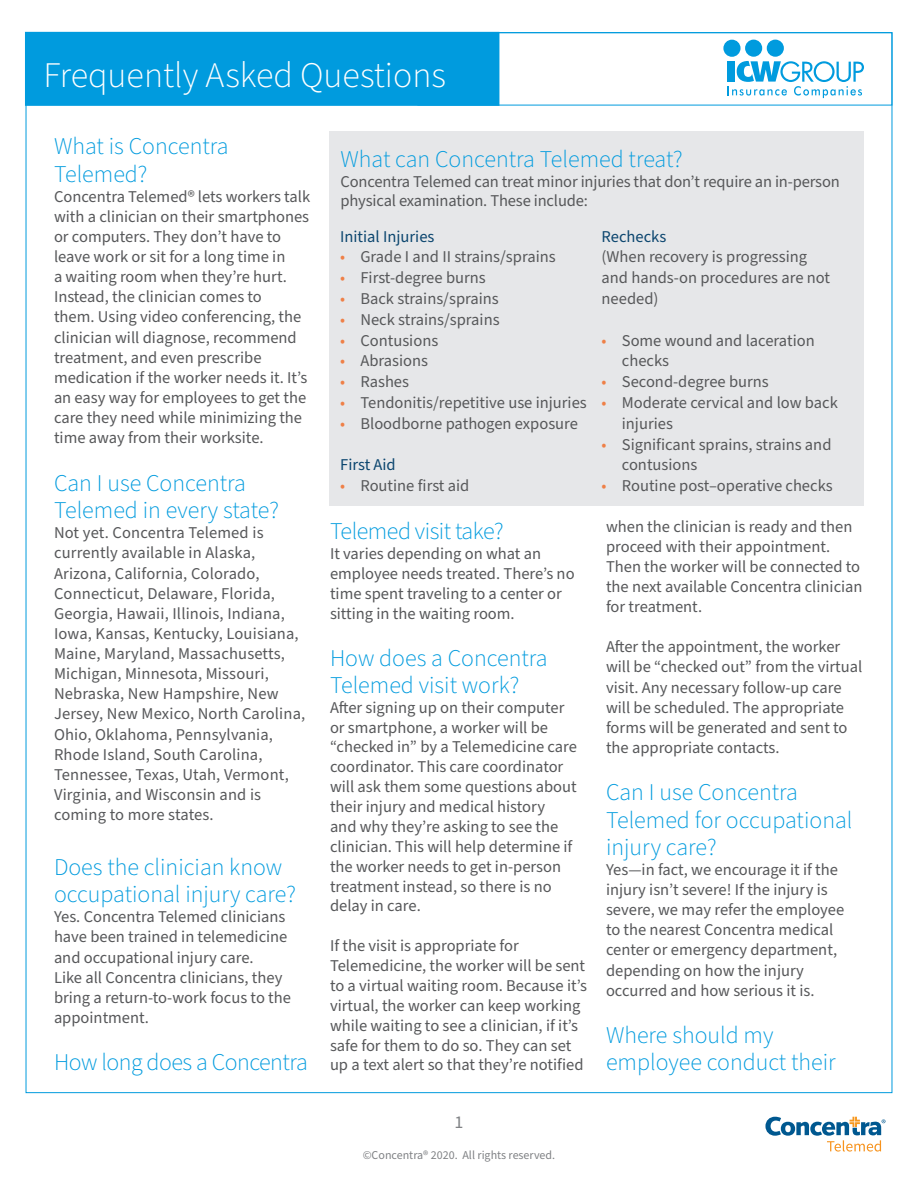
<style>
.page{position:relative;width:918px;height:1188px;background:#fff}
.page>*{position:absolute;margin:0;border:0;box-sizing:border-box;transform-origin:0 0}
.t1{font:300 36px "Source Sans Pro";color:#fff}
.BV_digest_head{font:300 24px/27.3px "Source Sans Pro";color:#009bde}
.BV_digest_head-2{font:300 24px "Source Sans Pro";letter-spacing:-.02em;color:#009bde}
.t2{font:18px "Source Sans Pro";color:#808285}
.BV_Body_copy{font:16.5px/20.1px "Source Sans Pro";color:#57585a}
.t3{font:16.5px "Source Sans Pro";color:#0c466f}
.t4{font:12px "Source Sans Pro";color:#808285}
.s1{color:#ef8047}
</style>
<div class="page">
<div style="left:330px;top:131px;width:534px;height:374px;background:#e6e7e9"></div>
<div style="left:25px;top:32px;width:474px;height:74px;background:#009bde;border:2px solid #009bde"></div>
<div style="left:767px;top:40px;width:17px;height:17px;background:#009bde;border-radius:50%"></div>
<div style="left:745px;top:40px;width:17px;height:17px;background:#009bde;border-radius:50%"></div>
<div style="left:723px;top:40px;width:18px;height:17px;background:#009bde;border-radius:50%"></div>
<svg style="left:728px;top:61px;width:136px;height:37px"></svg>
<svg style="left:765px;top:1117px;width:120px;height:35px"></svg>
<p class="t1" style="left:43px;top:51px;width:404px">Frequently Asked Questions</p>
<p class="BV_digest_head" style="left:54px;top:133px;width:176px">What is Concentra<br>Telemed?</p>
<p class="BV_Body_copy" style="left:54px;top:187px;width:258px">Concentra Telemed® lets workers talk with a clinician on their smartphones or computers. They don’t have to leave work or sit for a long time in<br>a waiting room when they’re hurt.<br>Instead, the clinician comes to<br>them. Using video conferencing, the clinician will diagnose, recommend treatment, and even prescribe medication if the worker needs it. It’s an easy way for employees to get the care they need while minimizing the time away from their worksite.</p>
<p class="BV_digest_head" style="left:54px;top:470px;width:227px">Can I use Concentra<br>Telemed in every state?</p>
<p class="BV_Body_copy" style="left:54px;top:523px;width:253px">Not yet. Concentra Telemed is currently available in Alaska,<br>Arizona, California, Colorado,<br>Connecticut, Delaware, Florida,<br>Georgia, Hawaii, Illinois, Indiana,<br>Iowa, Kansas, Kentucky, Louisiana,<br>Maine, Maryland, Massachusetts,<br>Michigan, Minnesota, Missouri,<br>Nebraska, New Hampshire, New<br>Jersey, New Mexico, North Carolina,<br>Ohio, Oklahoma, Pennsylvania,<br>Rhode Island, South Carolina,<br>Tennessee, Texas, Utah, Vermont,<br>Virginia, and Wisconsin and is coming to more states.</p>
<p class="BV_digest_head" style="left:54px;top:854px;width:244px">Does the clinician know occupational injury care?</p>
<p class="BV_Body_copy" style="left:54px;top:907px;width:239px">Yes. Concentra Telemed clinicians have been trained in telemedicine and occupational injury care.<br>Like all Concentra clinicians, they bring a return-to-work focus to the appointment.</p>
<p class="BV_digest_head-2" style="left:54px;top:1046px;width:255px">How long does a Concentra</p>
<p class="BV_digest_head" style="left:341px;top:146px;width:344px">What can Concentra Telemed treat?</p>
<p class="BV_Body_copy" style="left:341px;top:172px;width:501px">Concentra Telemed can treat minor injuries that don’t require an in-person physical examination. These include:</p>
<p class="t3" style="left:340px;top:225px;width:96px">Initial Injuries</p>
<p class="BV_Body_copy" style="left:340px;top:247px;width:217px"><span class="s1">•</span> Grade I and II strains/sprains</p>
<p class="BV_Body_copy" style="left:340px;top:268px;width:147px"><span class="s1">•</span> First-degree burns</p>
<p class="BV_Body_copy" style="left:340px;top:289px;width:160px"><span class="s1">•</span> Back strains/sprains</p>
<p class="BV_Body_copy" style="left:340px;top:310px;width:161px"><span class="s1">•</span> Neck strains/sprains</p>
<p class="BV_Body_copy" style="left:340px;top:331px;width:100px"><span class="s1">•</span> Contusions</p>
<p class="BV_Body_copy" style="left:340px;top:351px;width:89px"><span class="s1">•</span> Abrasions</p>
<p class="BV_Body_copy" style="left:340px;top:372px;width:70px"><span class="s1">•</span> Rashes</p>
<p class="BV_Body_copy" style="left:340px;top:393px;width:248px"><span class="s1">•</span> Tendonitis/repetitive use injuries</p>
<p class="BV_Body_copy" style="left:340px;top:414px;width:239px"><span class="s1">•</span> Bloodborne pathogen exposure</p>
<p class="t3" style="left:340px;top:454px;width:57px">First Aid</p>
<p class="BV_Body_copy" style="left:340px;top:476px;width:131px"><span class="s1">•</span> Routine first aid</p>
<p class="t3" style="left:602px;top:225px;width:66px">Rechecks</p>
<p class="BV_Body_copy" style="left:602px;top:247px;width:230px;line-height:20.9px">(When recovery is progressing and hands-on procedures are not needed)</p>
<p class="BV_Body_copy" style="left:622px;top:330px;width:194px;line-height:20.9px;text-indent:-20px"><span class="s1">•</span> Some wound and laceration checks</p>
<p class="BV_Body_copy" style="left:602px;top:372px;width:169px"><span class="s1">•</span> Second-degree burns</p>
<p class="BV_Body_copy" style="left:622px;top:393px;width:217px;line-height:20.9px;text-indent:-20px"><span class="s1">•</span> Moderate cervical and low back injuries</p>
<p class="BV_Body_copy" style="left:622px;top:434px;width:211px;line-height:20.9px;text-indent:-20px"><span class="s1">•</span> Significant sprains, strains and contusions</p>
<p class="BV_Body_copy" style="left:602px;top:476px;width:233px"><span class="s1">•</span> Routine post–operative checks</p>
<p class="BV_digest_head-2" style="left:330px;top:515px;width:175px">Telemed visit take?</p>
<p class="BV_Body_copy" style="left:330px;top:544px;width:246px">It varies depending on what an employee needs treated. There’s no time spent traveling to a center or sitting in the waiting room.</p>
<p class="BV_digest_head" style="left:330px;top:645px;width:219px">How does a Concentra<br>Telemed visit work?</p>
<p class="BV_Body_copy" style="left:330px;top:698px;width:249px">After signing up on their computer or smartphone, a worker will be “checked in” by a Telemedicine care coordinator. This care coordinator will ask them some questions about their injury and medical history<br>and why they’re asking to see the clinician. This will help determine if the worker needs to get in-person treatment instead, so there is no delay in care.</p>
<p class="BV_Body_copy" style="left:330px;top:936px;width:258px">If the visit is appropriate for Telemedicine, the worker will be sent to a virtual waiting room. Because it’s virtual, the worker can keep working while waiting to see a clinician, if it’s safe for them to do so. They can set up a text alert so that they’re notified</p>
<p class="t2" style="left:455px;top:1110px;width:10px">1</p>
<p class="t4" style="left:363px;top:1147px;width:194px">©Concentra® 2020. All rights reserved.</p>
<p class="BV_Body_copy" style="left:606px;top:517px;width:258px">when the clinician is ready and then proceed with their appointment.<br>Then the worker will be connected to the next available Concentra clinician for treatment.</p>
<p class="BV_Body_copy" style="left:606px;top:637px;width:258px">After the appointment, the worker will be “checked out” from the virtual visit. Any necessary follow-up care will be scheduled. The appropriate forms will be generated and sent to the appropriate contacts.</p>
<p class="BV_digest_head" style="left:606px;top:779px;width:248px">Can I use Concentra<br>Telemed for occupational injury care?</p>
<p class="BV_Body_copy" style="left:606px;top:860px;width:240px">Yes—in fact, we encourage it if the injury isn’t severe! If the injury is severe, we may refer the employee to the nearest Concentra medical center or emergency department, depending on how the injury occurred and how serious it is.</p>
<p class="BV_digest_head" style="left:606px;top:1022px;width:231px">Where should my employee conduct their</p>
</div>
